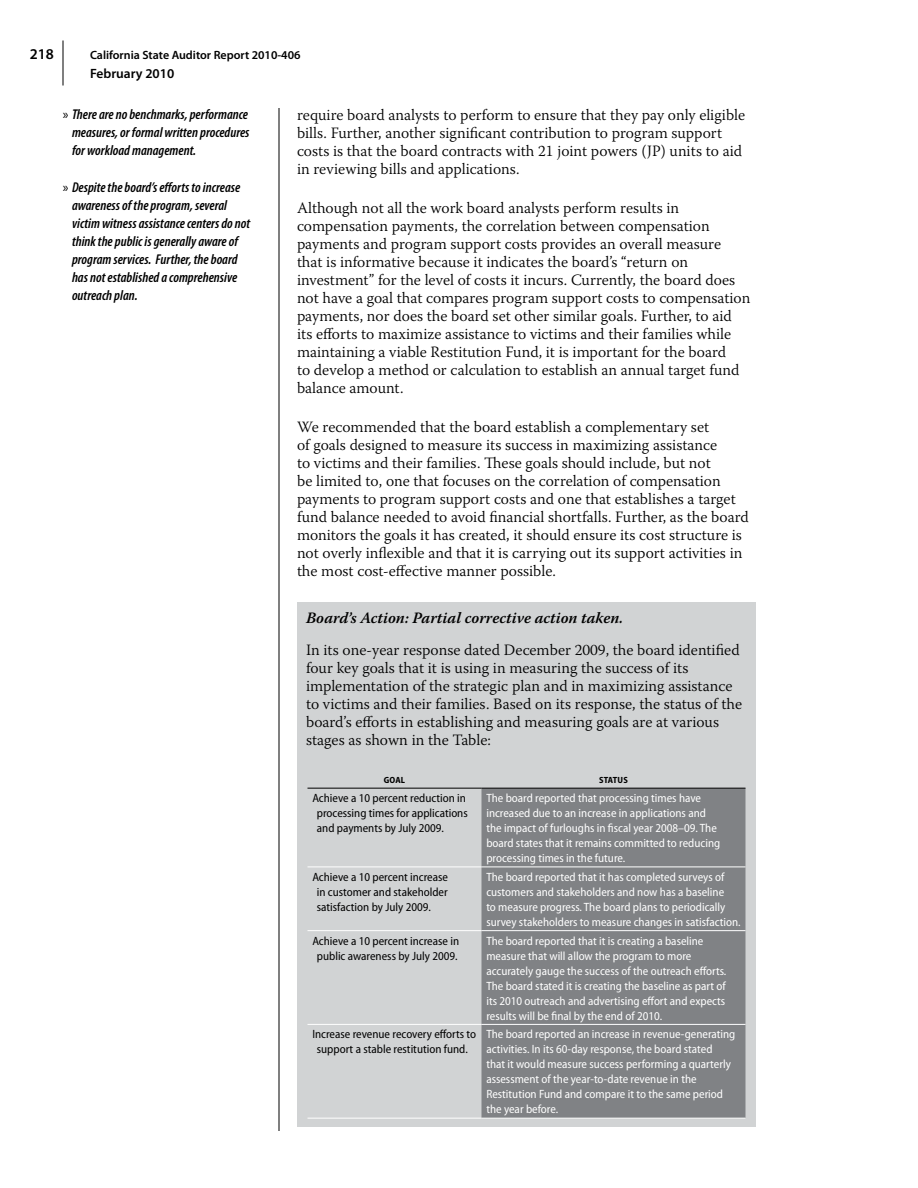
<style>
.page{position:relative;width:918px;height:1188px;background:#fff}
.page>*{position:absolute;margin:0;border:0;box-sizing:border-box;transform-origin:0 0}
.t1{font:300 15.75px/18px "Warnock Pro";color:#000}
.t2{font:italic 600 15.75px "Warnock Pro";color:#000}
.t3{font:600 15px "Myriad Pro";color:#000}
.t4{font:italic 600 condensed 14.25px/18px "Myriad Pro";color:#000;text-align:justify}
.t5{font:600 13.5px "Myriad Pro";color:#000}
.t6{font:semi-condensed 12px/15px "Myriad Pro";color:#fff}
.t7{font:semi-condensed 12px/15px "Myriad Pro";color:#000;text-align:center}
.t8{font:600 12px "Myriad Pro";color:#000}
.t9{font:700 semi-condensed 9px "Myriad Pro";letter-spacing:.02em;color:#000}
.s1{font-weight:400;font-style:normal;font-stretch:semi-condensed}
</style>
<div class="page">
<div style="left:297px;top:603px;width:459px;height:524px;background:#d1d3d4"></div>
<svg style="left:308px;top:789px;width:174px;height:329px"></svg>
<div style="left:482px;top:789px;width:264px;height:329px;background:#808285"></div>
<hr style="left:308px;top:867px;width:174px;height:1px;background:#fff">
<hr style="left:482px;top:867px;width:264px;height:1px;background:#fff">
<hr style="left:308px;top:930px;width:174px;height:1px;background:#fff">
<hr style="left:482px;top:930px;width:264px;height:1px;background:#fff">
<hr style="left:308px;top:1024px;width:174px;height:1px;background:#fff">
<hr style="left:482px;top:1024px;width:264px;height:1px;background:#fff">
<hr style="left:308px;top:1118px;width:174px;height:1px;background:#fff">
<hr style="left:482px;top:1118px;width:264px;height:1px;background:#fff">
<hr style="left:308px;top:788px;width:174px;height:1px;background:#000">
<hr style="left:482px;top:788px;width:264px;height:1px;background:#000">
<hr style="left:279px;top:108px;width:1px;height:1023px;background:#000">
<hr style="left:63px;top:40px;width:1px;height:46px;background:#000">
<p class="t3" style="left:30px;top:44px;width:26px">218</p>
<p class="t8" style="left:90px;top:47px;width:212px">California State Auditor Report 2010-406</p>
<p class="t5" style="left:90px;top:65px;width:86px">February 2010</p>
<p class="t1" style="left:297px;top:105px;width:450px">require board analysts to perform to ensure that they pay only eligible bills. Further, another significant contribution to program support costs is that the board contracts with 21 joint powers (JP) units to aid in reviewing bills and applications.</p>
<p class="t1" style="left:297px;top:198px;width:455px">Although not all the work board analysts perform results in compensation payments, the correlation between compensation payments and program support costs provides an overall measure that is informative because it indicates the board’s “return on investment” for the level of costs it incurs. Currently, the board does not have a goal that compares program support costs to compensation payments, nor does the board set other similar goals. Further, to aid its efforts to maximize assistance to victims and their families while maintaining a viable Restitution Fund, it is important for the board<br>to develop a method or calculation to establish an annual target fund balance amount.</p>
<p class="t1" style="left:297px;top:417px;width:453px">We recommended that the board establish a complementary set<br>of goals designed to measure its success in maximizing assistance<br>to victims and their families. These goals should include, but not<br>be limited to, one that focuses on the correlation of compensation payments to program support costs and one that establishes a target fund balance needed to avoid financial shortfalls. Further, as the board monitors the goals it has created, it should ensure its cost structure is not overly inflexible and that it is carrying out its support activities in the most cost-effective manner possible.</p>
<p class="t2" style="left:306px;top:609px;width:319px">Board’s Action: Partial corrective action taken.</p>
<p class="t1" style="left:306px;top:640px;width:438px">In its one-year response dated December 2009, the board identified four key goals that it is using in measuring the success of its implementation of the strategic plan and in maximizing assistance to victims and their families. Based on its response, the status of the board’s efforts in establishing and measuring goals are at various stages as shown in the Table:</p>
<p class="t9" style="left:384px;top:775px;width:23px">GOAL</p>
<p class="t9" style="left:599px;top:775px;width:30px">STATUS</p>
<p class="t7" style="left:317px;top:791px;width:152px;text-align:left;text-indent:-4px">Achieve a 10 percent reduction in processing times for applications and payments by July 2009.</p>
<p class="t6" style="left:486px;top:791px;width:235px">The board reported that processing times have increased due to an increase in applications and the impact of furloughs in fiscal year 2008–09. The board states that it remains committed to reducing processing times in the future.</p>
<p class="t7" style="left:317px;top:870px;width:133px;text-align:justify;text-indent:-4px">Achieve a 10 percent increase in customer and stakeholder satisfaction by July 2009.</p>
<p class="t6" style="left:486px;top:870px;width:256px">The board reported that it has completed surveys of customers and stakeholders and now has a baseline<br>to measure progress. The board plans to periodically survey stakeholders to measure changes in satisfaction.</p>
<p class="t7" style="left:312px;top:933px;width:148px">Achieve a 10 percent increase in public awareness by July 2009.</p>
<p class="t6" style="left:486px;top:933px;width:242px">The board reported that it is creating a baseline measure that will allow the program to more accurately gauge the success of the outreach efforts.<br>The board stated it is creating the baseline as part of its 2010 outreach and advertising effort and expects results will be final by the end of 2010.</p>
<p class="t7" style="left:312px;top:1027px;width:165px">Increase revenue recovery efforts to support a stable restitution fund.</p>
<p class="t6" style="left:486px;top:1027px;width:251px">The board reported an increase in revenue-generating activities. In its 60‑day response, the board stated<br>that it would measure success performing a quarterly assessment of the year-to-date revenue in the Restitution Fund and compare it to the same period the year before.</p>
<p class="t4" style="left:72px;top:105px;width:179px;text-indent:-9px"><span class="s1">»</span> There are no benchmarks, performance measures, or formal written procedures for workload management.</p>
<p class="t4" style="left:72px;top:179px;width:180px;text-align:left;text-indent:-9px"><span class="s1">»</span> Despite the board’s efforts to increase awareness of the program, several victim witness assistance centers do not think the public is generally aware of program services. Further, the board has not established a comprehensive outreach plan.</p>
</div>
